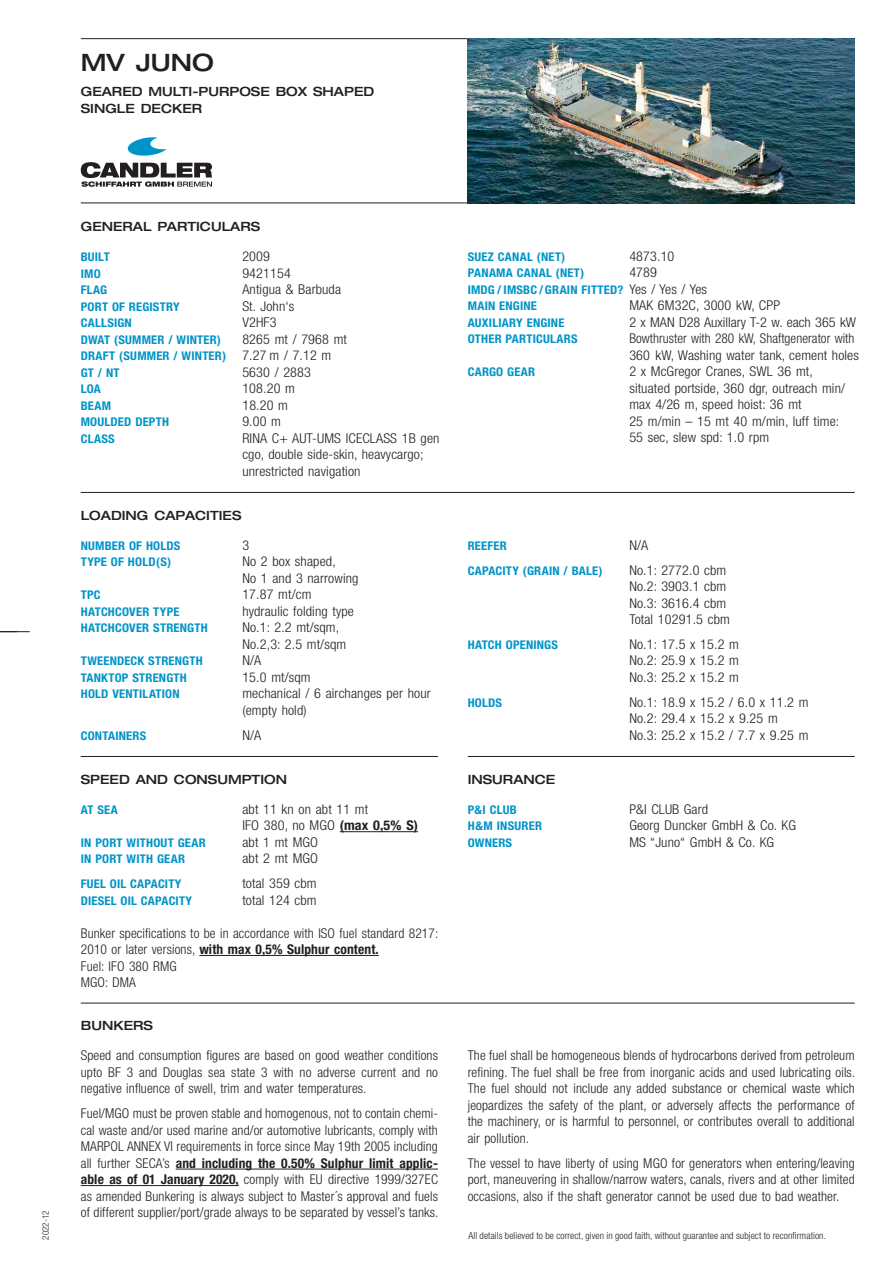
<style>
.page{position:relative;width:893px;height:1263px;background:#fff}
.page>*{position:absolute;margin:0;border:0;box-sizing:border-box;transform-origin:0 0}
.t1{font:500 expanded 24px "Helvetica Neue";color:#231f20}
.t2{font:300 condensed 13.5px/16.5px "Helvetica Neue";letter-spacing:.01em;color:#231f20;text-align:justify}
.t3{font:300 condensed 13.5px/16.5px "Helvetica Neue";letter-spacing:.01em;color:#231f20;scale:1.05 1}
.t4{font:500 expanded 12.75px "Helvetica Neue";color:#231f20}
.t5{font:700 condensed 12px "Helvetica Neue";letter-spacing:.015em;color:#0094c8;scale:1.05 1}
.t6{font:300 condensed 9.75px "Helvetica Neue";letter-spacing:.01em;color:#231f20}
.t7{font:300 condensed 9px "Helvetica Neue";letter-spacing:.01em;color:#231f20}
.s1{font-weight:300;font-size:13.5px;color:#231f20}
.s2{font-weight:700}
</style>
<div class="page">
<hr style="left:0;top:631px;width:30px;height:1px;background:#231f20">
<hr style="left:176px;top:1169px;width:262px;height:1px;background:#231f20">
<hr style="left:81px;top:1185px;width:158px;height:1px;background:#231f20">
<hr style="left:81px;top:203px;width:387px;height:1px;background:#231f20">
<hr style="left:81px;top:492px;width:774px;height:1px;background:#231f20">
<hr style="left:81px;top:1003px;width:774px;height:1px;background:#231f20">
<hr style="left:81px;top:756px;width:357px;height:1px;background:#231f20">
<hr style="left:81px;top:38px;width:387px;height:1px;background:#231f20">
<svg style="left:81px;top:137px;width:131px;height:50px"></svg>
<hr style="left:340px;top:831px;width:78px;height:1px;background:#231f20">
<hr style="left:199px;top:955px;width:180px;height:1px;background:#231f20">
<hr style="left:468px;top:756px;width:387px;height:1px;background:#231f20">
<img style="left:468px;top:38px;width:387px;height:165px">
<p class="t1" style="left:81px;top:48px;width:135px">MV JUNO</p>
<p class="t4" style="left:81px;top:84px;width:295px">GEARED MULTI-PURPOSE BOX SHAPED</p>
<p class="t4" style="left:81px;top:100px;width:123px">SINGLE DECKER</p>
<p class="t7" style="left:41px;top:1240px;width:31px;rotate:-90deg">2022-12</p>
<p class="t4" style="left:81px;top:219px;width:181px">GENERAL PARTICULARS</p>
<p class="t5" style="left:81px;top:250px;width:29px">BUILT</p>
<p class="t3" style="left:242px;top:248px;width:28px">2009</p>
<p class="t5" style="left:81px;top:266px;width:20px">IMO</p>
<p class="t3" style="left:242px;top:264px;width:48px">9421154</p>
<p class="t5" style="left:81px;top:283px;width:27px">FLAG</p>
<p class="t3" style="left:242px;top:281px;width:96px">Antigua &amp; Barbuda</p>
<p class="t5" style="left:81px;top:299px;width:96px">PORT OF REGISTRY</p>
<p class="t3" style="left:242px;top:297px;width:51px">St. John‘s</p>
<p class="t5" style="left:81px;top:316px;width:50px">CALLSIGN</p>
<p class="t3" style="left:242px;top:314px;width:34px">V2HF3</p>
<p class="t5" style="left:81px;top:332px;width:135px">DWAT (SUMMER / WINTER)</p>
<p class="t3" style="left:242px;top:330px;width:101px">8265 mt / 7968 mt</p>
<p class="t5" style="left:81px;top:349px;width:240px">DRAFT (SUMMER / WINTER) <span class="s1">7.27 m / 7.12 m</span></p>
<p class="t5" style="left:81px;top:365px;width:38px">GT / NT</p>
<p class="t3" style="left:242px;top:363px;width:67px">5630 / 2883</p>
<p class="t5" style="left:81px;top:382px;width:21px">LOA</p>
<p class="t3" style="left:242px;top:380px;width:52px">108.20 m</p>
<p class="t5" style="left:81px;top:398px;width:30px">BEAM</p>
<p class="t3" style="left:242px;top:396px;width:45px">18.20 m</p>
<p class="t5" style="left:81px;top:415px;width:86px">MOULDED DEPTH</p>
<p class="t3" style="left:242px;top:413px;width:38px">9.00 m</p>
<p class="t5" style="left:81px;top:431px;width:34px">CLASS</p>
<p class="t3" style="left:242px;top:429px;width:189px">RINA C+ AUT-UMS ICECLASS 1B gen</p>
<p class="t3" style="left:242px;top:446px;width:174px">cgo, double side-skin, heavycargo;</p>
<p class="t3" style="left:242px;top:462px;width:114px">unrestricted navigation</p>
<p class="t4" style="left:81px;top:507px;width:162px">LOADING CAPACITIES</p>
<p class="t5" style="left:81px;top:538px;width:96px">NUMBER OF HOLDS</p>
<p class="t3" style="left:242px;top:537px;width:8px">3</p>
<p class="t5" style="left:81px;top:555px;width:88px">TYPE OF HOLD(S)</p>
<p class="t3" style="left:242px;top:553px;width:90px">No 2 box shaped,</p>
<p class="t3" style="left:242px;top:570px;width:112px">No 1 and 3 narrowing</p>
<p class="t5" style="left:81px;top:588px;width:20px">TPC</p>
<p class="t3" style="left:242px;top:586px;width:67px">17.87 mt/cm</p>
<p class="t5" style="left:81px;top:604px;width:96px">HATCHCOVER TYPE</p>
<p class="t3" style="left:242px;top:603px;width:108px">hydraulic folding type</p>
<p class="t5" style="left:81px;top:621px;width:122px">HATCHCOVER STRENGTH</p>
<p class="t3" style="left:242px;top:619px;width:94px">No.1: 2.2 mt/sqm,</p>
<p class="t3" style="left:242px;top:636px;width:100px">No.2,3: 2.5 mt/sqm</p>
<p class="t5" style="left:81px;top:654px;width:118px">TWEENDECK STRENGTH</p>
<p class="t3" style="left:242px;top:652px;width:20px">N/A</p>
<p class="t5" style="left:81px;top:670px;width:103px">TANKTOP STRENGTH</p>
<p class="t3" style="left:242px;top:669px;width:67px">15.0 mt/sqm</p>
<p class="t5" style="left:81px;top:687px;width:96px">HOLD VENTILATION</p>
<p class="t3" style="left:242px;top:685px;width:181px">mechanical / 6 airchanges per hour (empty hold)</p>
<p class="t5" style="left:81px;top:728px;width:64px">CONTAINERS</p>
<p class="t3" style="left:242px;top:726px;width:20px">N/A</p>
<p class="t4" style="left:81px;top:771px;width:208px">SPEED AND CONSUMPTION</p>
<p class="t5" style="left:81px;top:802px;width:37px">AT SEA</p>
<p class="t3" style="left:242px;top:801px;width:121px">abt 11 kn on abt 11 mt</p>
<p class="t3" style="left:242px;top:817px;width:169px">IFO 380, no MGO <span class="s2">(max 0,5% S)</span></p>
<p class="t5" style="left:81px;top:835px;width:121px">IN PORT WITHOUT GEAR</p>
<p class="t3" style="left:242px;top:834px;width:74px">abt 1 mt MGO</p>
<p class="t5" style="left:81px;top:852px;width:101px">IN PORT WITH GEAR</p>
<p class="t3" style="left:242px;top:850px;width:74px">abt 2 mt MGO</p>
<p class="t5" style="left:81px;top:876px;width:97px">FUEL OIL CAPACITY</p>
<p class="t3" style="left:242px;top:875px;width:72px">total 359 cbm</p>
<p class="t5" style="left:81px;top:893px;width:108px">DIESEL OIL CAPACITY</p>
<p class="t3" style="left:242px;top:891px;width:72px">total 124 cbm</p>
<p class="t2" style="left:81px;top:924px;width:359px">Bunker specifications to be in accordance with ISO fuel standard 8217:<br>2010 or later versions, <span class="s2">with max 0,5% Sulphur content.</span></p>
<p class="t2" style="left:81px;top:957px;width:97px">Fuel: IFO 380 RMG</p>
<p class="t2" style="left:81px;top:974px;width:57px">MGO: DMA</p>
<p class="t4" style="left:81px;top:1018px;width:74px">BUNKERS</p>
<p class="t2" style="left:81px;top:1047px;width:359px">Speed and consumption figures are based on good weather conditions upto BF 3 and Douglas sea state 3 with no adverse current and no negative influence of swell, trim and water temperatures.</p>
<p class="t2" style="left:81px;top:1105px;width:359px">Fuel/MGO must be proven stable and homogenous, not to contain chemi&shy;cal waste and/or used marine and/or automotive lubricants, comply with MARPOL ANNEX VI requirements in force since May 19th 2005 including all further SECA’s <span class="s2">and including the 0.50% Sulphur limit applic&shy;able as of 01 January 2020,</span> comply with EU directive 1999/327EC as amended Bunkering is always subject to Master´s approval and fuels of different supplier/port/grade always to be separated by vessel’s tanks.</p>
<p class="t5" style="left:468px;top:249px;width:94px">SUEZ CANAL (NET)</p>
<p class="t3" style="left:629px;top:248px;width:44px">4873.10</p>
<p class="t5" style="left:468px;top:266px;width:112px">PANAMA CANAL (NET)</p>
<p class="t3" style="left:629px;top:264px;width:28px">4789</p>
<p class="t5" style="left:468px;top:282px;width:229px">IMDG / IMSBC / GRAIN FITTED? <span class="s1">Yes / Yes / Yes</span></p>
<p class="t5" style="left:468px;top:299px;width:67px">MAIN ENGINE</p>
<p class="t3" style="left:629px;top:297px;width:145px">MAK 6M32C, 3000 kW, CPP</p>
<p class="t5" style="left:468px;top:315px;width:94px">AUXILIARY ENGINE</p>
<p class="t3" style="left:629px;top:314px;width:217px">2 x MAN D28 Auxillary T-2 w. each 365 kW</p>
<p class="t5" style="left:468px;top:332px;width:106px">OTHER PARTICULARS</p>
<p class="t2" style="left:629px;top:330px;width:231px">Bowthruster with 280 kW, Shaftgenerator with<br>360 kW, Washing water tank, cement holes</p>
<p class="t5" style="left:468px;top:365px;width:66px">CARGO GEAR</p>
<p class="t3" style="left:629px;top:363px;width:176px">2 x McGregor Cranes, SWL 36 mt,</p>
<p class="t3" style="left:629px;top:380px;width:207px">situated portside, 360 dgr, outreach min/ max 4/26 m, speed hoist: 36 mt</p>
<p class="t3" style="left:629px;top:413px;width:201px">25 m/min – 15 mt 40 m/min, luff time:</p>
<p class="t3" style="left:629px;top:429px;width:135px">55 sec, slew spd: 1.0 rpm</p>
<p class="t5" style="left:468px;top:538px;width:39px">REEFER</p>
<p class="t3" style="left:629px;top:537px;width:20px">N/A</p>
<p class="t5" style="left:468px;top:563px;width:130px">CAPACITY (GRAIN / BALE)</p>
<p class="t3" style="left:629px;top:561px;width:94px">No.1: 2772.0 cbm</p>
<p class="t3" style="left:629px;top:578px;width:94px">No.2: 3903.1 cbm</p>
<p class="t3" style="left:629px;top:594px;width:94px">No.3: 3616.4 cbm</p>
<p class="t3" style="left:629px;top:611px;width:97px">Total 10291.5 cbm</p>
<p class="t5" style="left:468px;top:637px;width:87px">HATCH OPENINGS</p>
<p class="t3" style="left:629px;top:636px;width:106px">No.1: 17.5 x 15.2 m<br>No.2: 25.9 x 15.2 m</p>
<p class="t3" style="left:629px;top:669px;width:106px">No.3: 25.2 x 15.2 m</p>
<p class="t5" style="left:468px;top:695px;width:34px">HOLDS</p>
<p class="t3" style="left:629px;top:693px;width:172px">No.1: 18.9 x 15.2 / 6.0 x 11.2 m<br>No.2: 29.4 x 15.2 x 9.25 m</p>
<p class="t3" style="left:629px;top:726px;width:172px">No.3: 25.2 x 15.2 / 7.7 x 9.25 m</p>
<p class="t4" style="left:468px;top:771px;width:89px">INSURANCE</p>
<p class="t5" style="left:468px;top:802px;width:48px">P&amp;I CLUB</p>
<p class="t3" style="left:629px;top:801px;width:76px">P&amp;I CLUB Gard</p>
<p class="t5" style="left:468px;top:819px;width:72px">H&amp;M INSURER</p>
<p class="t3" style="left:629px;top:817px;width:160px">Georg Duncker GmbH &amp; Co. KG</p>
<p class="t5" style="left:468px;top:835px;width:44px">OWNERS</p>
<p class="t3" style="left:629px;top:834px;width:139px">MS “Juno“ GmbH &amp; Co. KG</p>
<p class="t2" style="left:468px;top:1047px;width:389px">The fuel shall be homogeneous blends of hydrocarbons derived from petroleum refining. The fuel shall be free from inorganic acids and used lubricating oils.<br>The fuel should not include any added substance or chemical waste which jeopardizes the safety of the plant, or adversely affects the performance of the machinery, or is harmful to personnel, or contributes overall to additional air pollution.</p>
<p class="t2" style="left:468px;top:1154px;width:388px">The vessel to have liberty of using MGO for generators when entering/leaving port, maneuvering in shallow/narrow waters, canals, rivers and at other limited occasions, also if the shaft generator cannot be used due to bad weather.</p>
<p class="t6" style="left:468px;top:1230px;width:359px">All details believed to be correct, given in good faith, without guarantee and subject to reconfirmation.</p>
</div>
